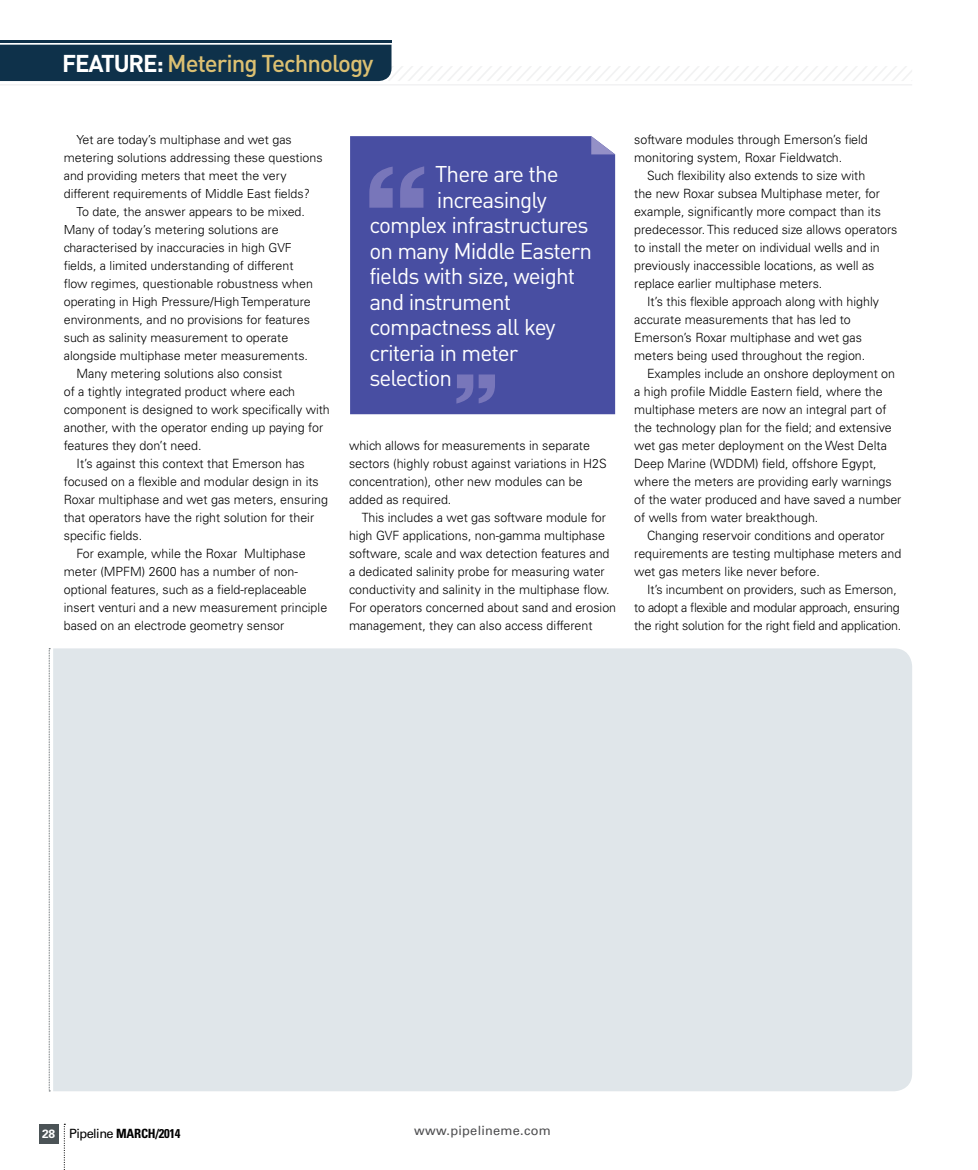
<style>
.page{position:relative;width:978px;height:1170px;background:#fff}
.page>*{position:absolute;margin:0;border:0;box-sizing:border-box;transform-origin:0 0}
.t1{font:500 24px "DIN";letter-spacing:-.04em;color:#dcc072}
.t2{font:22.5px "DIN";letter-spacing:-.04em;color:#fff}
.t3{font:300 12.75px/18px "Univers LT Std";color:#000}
.t4{font:700 condensed 12.75px "Univers LT Std";letter-spacing:-.02em;color:#000}
.t5{font:12.75px "Univers LT Std";letter-spacing:.02em;color:#4d4d4f}
.t6{font:300 12.45px/18px "Univers LT Std";color:#000}
.s1{font-weight:700;color:#fff}
.s2{font-stretch:normal;font-size:12px;color:#fff}
.s3{font-weight:400;font-stretch:normal}
</style>
<div class="page">
<div style="left:40px;top:1123px;width:19px;height:20px;background:#4b5356"></div>
<svg style="left:64px;top:1123px;width:1px;height:47px"></svg>
<hr style="left:0;top:84px;width:912px;height:2px;background:#a7a9ac">
<hr style="left:0;top:40px;width:392px;height:3px;background:#0e314a">
<svg style="left:0;top:45px;width:912px;height:36px"></svg>
<div style="left:53px;top:648px;width:859px;height:443px;background:#e0e6ea"></div>
<svg style="left:49px;top:648px;width:1px;height:443px"></svg>
<div style="left:350px;top:136px;width:265px;height:278px;background:#484ea2"></div>
<svg style="left:369px;top:166px;width:55px;height:42px"></svg>
<svg style="left:456px;top:374px;width:39px;height:29px"></svg>
<svg style="left:591px;top:136px;width:24px;height:18px"></svg>
<h1 class="t1" style="left:62px;top:48px;width:313px"><span class="s1">FEATURE:</span> Metering Technology</h1>
<p class="t6" style="left:64px;top:131px;width:260px;text-indent:13px">Yet are today’s multiphase and wet gas metering solutions addressing these questions and providing meters that meet the very different requirements of Middle East fields?</p>
<p class="t6" style="left:64px;top:203px;width:251px;text-indent:13px">To date, the answer appears to be mixed.<br>Many of today’s metering solutions are characterised by inaccuracies in high GVF fields, a limited understanding of different flow regimes, questionable robustness when operating in High Pressure/High Temperature environments, and no provisions for features such as salinity measurement to operate alongside multiphase meter measurements.</p>
<p class="t3" style="left:77px;top:364px;width:207px">Many metering solutions also consist</p>
<p class="t3" style="left:64px;top:382px;width:233px">of a tightly integrated product where each</p>
<p class="t3" style="left:64px;top:400px;width:268px">component is designed to work specifically with</p>
<p class="t3" style="left:64px;top:418px;width:261px">another, with the operator ending up paying for</p>
<p class="t3" style="left:64px;top:436px;width:139px">features they don’t need.</p>
<p class="t3" style="left:77px;top:454px;width:230px">It’s against this context that Emerson has</p>
<p class="t3" style="left:64px;top:472px;width:257px">focused on a flexible and modular design in its</p>
<p class="t3" style="left:64px;top:490px;width:266px">Roxar multiphase and wet gas meters, ensuring</p>
<p class="t3" style="left:64px;top:508px;width:252px">that operators have the right solution for their</p>
<p class="t3" style="left:64px;top:526px;width:80px">specific fields.</p>
<p class="t3" style="left:77px;top:544px;width:231px">For example, while the Roxar Multiphase</p>
<p class="t3" style="left:64px;top:562px;width:236px">meter (MPFM) 2600 has a number of non-</p>
<p class="t3" style="left:64px;top:580px;width:244px">optional features, such as a field-replaceable</p>
<p class="t3" style="left:64px;top:598px;width:265px">insert venturi and a new measurement principle</p>
<p class="t3" style="left:64px;top:616px;width:222px">based on an electrode geometry sensor</p>
<h2 class="t2" style="left:435px;top:160px;width:125px">There are the</h2>
<h2 class="t2" style="left:437px;top:185px;width:111px">increasingly</h2>
<h2 class="t2" style="left:369px;top:211px;width:221px">complex infrastructures</h2>
<h2 class="t2" style="left:369px;top:236px;width:224px">on many Middle Eastern</h2>
<h2 class="t2" style="left:369px;top:262px;width:207px">fields with size, weight</h2>
<h2 class="t2" style="left:369px;top:287px;width:143px">and instrument</h2>
<h2 class="t2" style="left:369px;top:313px;width:188px">compactness all key</h2>
<h2 class="t2" style="left:369px;top:338px;width:151px">criteria in meter</h2>
<h2 class="t2" style="left:369px;top:364px;width:84px">selection</h2>
<p class="t3" style="left:349px;top:436px;width:259px">which allows for measurements in separate sectors (highly robust against variations in H2S concentration), other new modules can be added as required.</p>
<p class="t3" style="left:349px;top:508px;width:269px;text-indent:13px">This includes a wet gas software module for high GVF applications, non-gamma multiphase software, scale and wax detection features and a dedicated salinity probe for measuring water conductivity and salinity in the multiphase flow.<br>For operators concerned about sand and erosion management, they can also access different</p>
<p class="t3" style="left:634px;top:130px;width:235px">software modules through Emerson’s field monitoring system, Roxar Fieldwatch.</p>
<p class="t3" style="left:634px;top:166px;width:265px;text-indent:13px">Such flexibility also extends to size with<br>the new Roxar subsea Multiphase meter, for example, significantly more compact than its predecessor. This reduced size allows operators to install the meter on individual wells and in previously inaccessible locations, as well as replace earlier multiphase meters.</p>
<p class="t3" style="left:634px;top:292px;width:246px;text-indent:13px">It’s this flexible approach along with highly accurate measurements that has led to Emerson’s Roxar multiphase and wet gas meters being used throughout the region.</p>
<p class="t3" style="left:634px;top:364px;width:269px;text-indent:13px">Examples include an onshore deployment on a high profile Middle Eastern field, where the multiphase meters are now an integral part of the technology plan for the field; and extensive wet gas meter deployment on the West Delta Deep Marine (WDDM) field, offshore Egypt, where the meters are providing early warnings of the water produced and have saved a number of wells from water breakthough.</p>
<p class="t3" style="left:634px;top:526px;width:269px;text-indent:13px">Changing reservoir conditions and operator requirements are testing multiphase meters and wet gas meters like never before.</p>
<p class="t3" style="left:634px;top:580px;width:269px;text-indent:13px">It’s incumbent on providers, such as Emerson, to adopt a flexible and modular approach, ensuring the right solution for the right field and application.</p>
<p class="t4" style="left:42px;top:1125px;width:140px"><span class="s2">28</span> <span class="s3">Pipeline</span> MARCH/2014</p>
<p class="t5" style="left:414px;top:1122px;width:138px">www.pipelineme.com</p>
</div>
